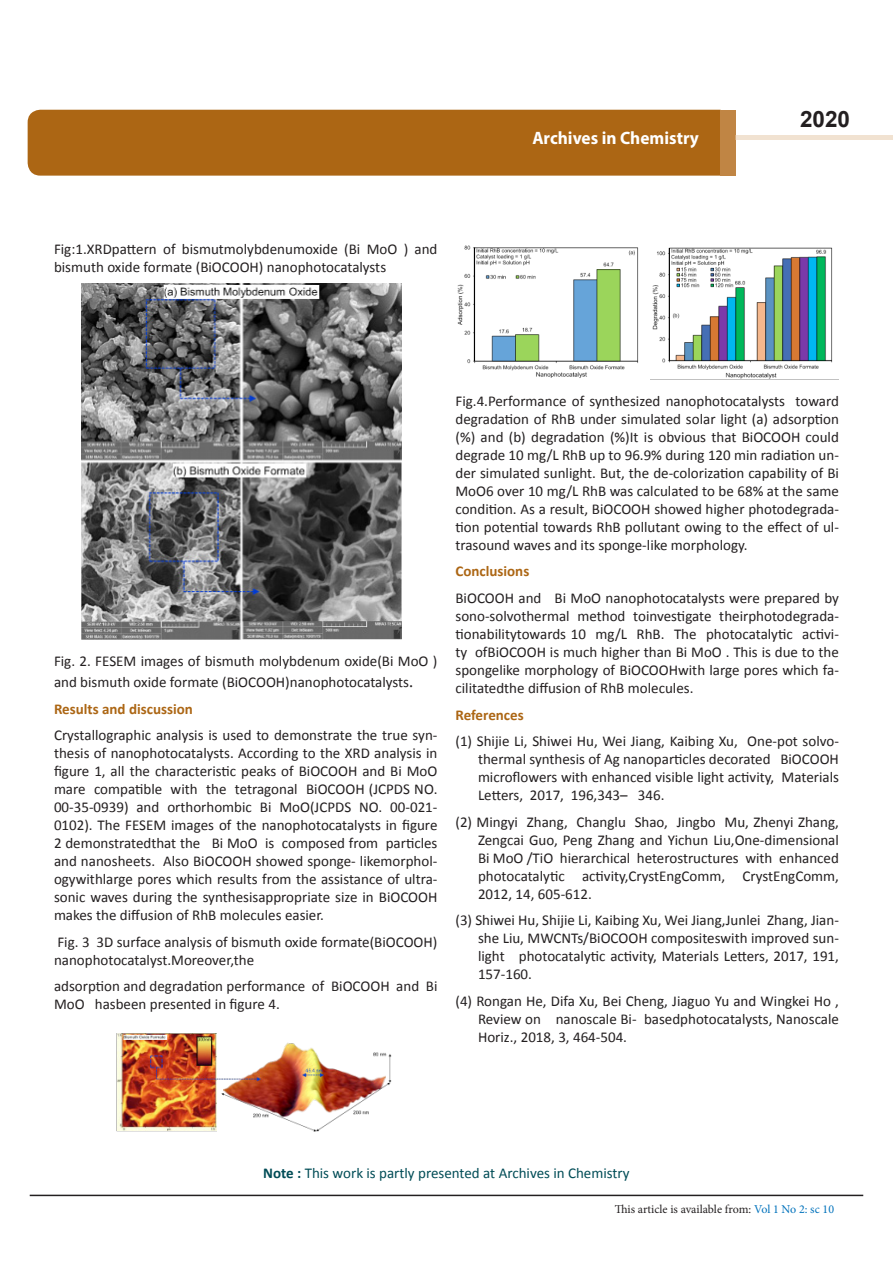
<style>
.page{position:relative;width:893px;height:1263px;background:#fff}
.page>*{position:absolute;margin:0;border:0;box-sizing:border-box;transform-origin:0 0}
.t1{font:700 22.5px "Arial";color:#231f20}
.t2{font:700 18px "Myriad Pro";color:#fff;scale:.96 1}
.t3{font:15px/18px "Calibri";color:#231f20;text-align:justify}
.t4{font:15px "Calibri";color:#014c56}
.t5{font:700 15px "Calibri";color:#ac6614}
.t6{font:12px "Minion Pro";letter-spacing:-.005em;color:#231f20}
.s1{font-family:"Minion Pro";font-size:18px}
.s2{font-weight:700}
.s3{color:#0072bc}
</style>
<div class="page">
<div style="left:28px;top:110px;width:692px;height:66px;background:#ac6614"></div>
<div style="left:720px;top:110px;width:16px;height:66px;background:#c08544"></div>
<div style="left:736px;top:135px;width:157px;height:5px;background:#f1e2d1"></div>
<hr style="left:30px;top:1195px;width:833px;height:1px;background:#231f20">
<img style="left:81px;top:283px;width:320px;height:356px">
<img style="left:116px;top:1033px;width:275px;height:99px">
<img style="left:457px;top:245px;width:182px;height:133px">
<img style="left:652px;top:247px;width:181px;height:132px">
<p class="t3" style="left:54px;top:240px;width:385px">Fig:1.XRDpattern of bismutmolybdenumoxide (Bi MoO ) and bismuth oxide formate (BiOCOOH) nanophotocatalysts</p>
<p class="t2" style="left:532px;top:126px;width:175px">Archives in Chemistry</p>
<h1 class="t1" style="left:800px;top:104px;width:52px">2020</h1>
<p class="t3" style="left:54px;top:650px;width:385px;line-height:21.6px">Fig. 2. FESEM images of bismuth molybdenum oxide(Bi MoO ) and bismuth oxide formate (BiOCOOH)nanophotocatalysts<span class="s1">.</span></p>
<p class="t5" style="left:54px;top:699px;width:140px">Results and discussion</p>
<p class="t3" style="left:54px;top:726px;width:385px">Crystallographic analysis is used to demonstrate the true syn&shy;thesis of nanophotocatalysts. According to the XRD analysis in figure 1, all the characteristic peaks of BiOCOOH and Bi MoO mare compatible with the tetragonal BiOCOOH (JCPDS NO.<br>00-35-0939) and orthorhombic Bi MoO(JCPDS NO. 00-021- 0102). The FESEM images of the nanophotocatalysts in figure 2 demonstratedthat the Bi MoO is composed from particles and nanosheets. Also BiOCOOH showed sponge- likemorphol&shy;ogywithlarge pores which results from the assistance of ultra&shy;sonic waves during the synthesisappropriate size in BiOCOOH makes the diffusion of RhB molecules easier.</p>
<p class="t3" style="left:54px;top:933px;width:385px">Fig. 3 3D surface analysis of bismuth oxide formate(BiOCOOH) nanophotocatalyst.Moreover,the</p>
<p class="t3" style="left:54px;top:977px;width:385px">adsorption and degradation performance of BiOCOOH and Bi<br>MoO hasbeen presented in figure 4.</p>
<p class="t3" style="left:455px;top:392px;width:385px">Fig.4.Performance of synthesized nanophotocatalysts toward degradation of RhB under simulated solar light (a) adsorption (%) and (b) degradation (%)It is obvious that BiOCOOH could degrade 10 mg/L RhB up to 96.9% during 120 min radiation un&shy;der simulated sunlight. But, the de-colorization capability of Bi MoO6 over 10 mg/L RhB was calculated to be 68% at the same condition. As a result, BiOCOOH showed higher photodegrada&shy;tion potential towards RhB pollutant owing to the effect of ul&shy;trasound waves and its sponge-like morphology.</p>
<p class="t5" style="left:455px;top:562px;width:75px">Conclusions</p>
<p class="t3" style="left:455px;top:589px;width:385px">BiOCOOH and Bi MoO nanophotocatalysts were prepared by sono-solvothermal method toinvestigate theirphotodegrada&shy;tionabilitytowards 10 mg/L RhB. The photocatalytic activi&shy;ty ofBiOCOOH is much higher than Bi MoO . This is due to the spongelike morphology of BiOCOOHwith large pores which fa&shy;cilitatedthe diffusion of RhB molecules.</p>
<p class="t5" style="left:455px;top:705px;width:70px">References</p>
<p class="t3" style="left:478px;top:732px;width:362px;text-indent:-22px">(1) Shijie Li, Shiwei Hu, Wei Jiang, Kaibing Xu, One-pot solvo&shy;thermal synthesis of Ag nanoparticles decorated BiOCOOH microflowers with enhanced visible light activity, Materials Letters, 2017, 196,343– 346.</p>
<p class="t3" style="left:478px;top:812px;width:362px;text-indent:-22px">(2) Mingyi Zhang, Changlu Shao, Jingbo Mu, Zhenyi Zhang, Zengcai Guo, Peng Zhang and Yichun Liu,One-dimensional Bi MoO /TiO hierarchical heterostructures with enhanced photocatalytic activity,CrystEngComm, CrystEngComm, 2012, 14, 605-612.</p>
<p class="t3" style="left:478px;top:911px;width:362px;text-indent:-22px">(3) Shiwei Hu, Shijie Li, Kaibing Xu, Wei Jiang,Junlei Zhang, Jian&shy;she Liu, MWCNTs/BiOCOOH compositeswith improved sun&shy;light photocatalytic activity, Materials Letters, 2017, 191, 157-160.</p>
<p class="t3" style="left:478px;top:992px;width:362px;text-indent:-22px">(4) Rongan He, Difa Xu, Bei Cheng, Jiaguo Yu and Wingkei Ho , Review on nanoscale Bi- basedphotocatalysts, Nanoscale Horiz., 2018, 3, 464-504.</p>
<p class="t4" style="left:263px;top:1164px;width:368px"><span class="s2">Note :</span> This work is partly presented at Archives in Chemistry</p>
<p class="t6" style="left:615px;top:1201px;width:221px">This article is available from: <span class="s3">Vol 1 No 2: sc 10</span></p>
</div>
